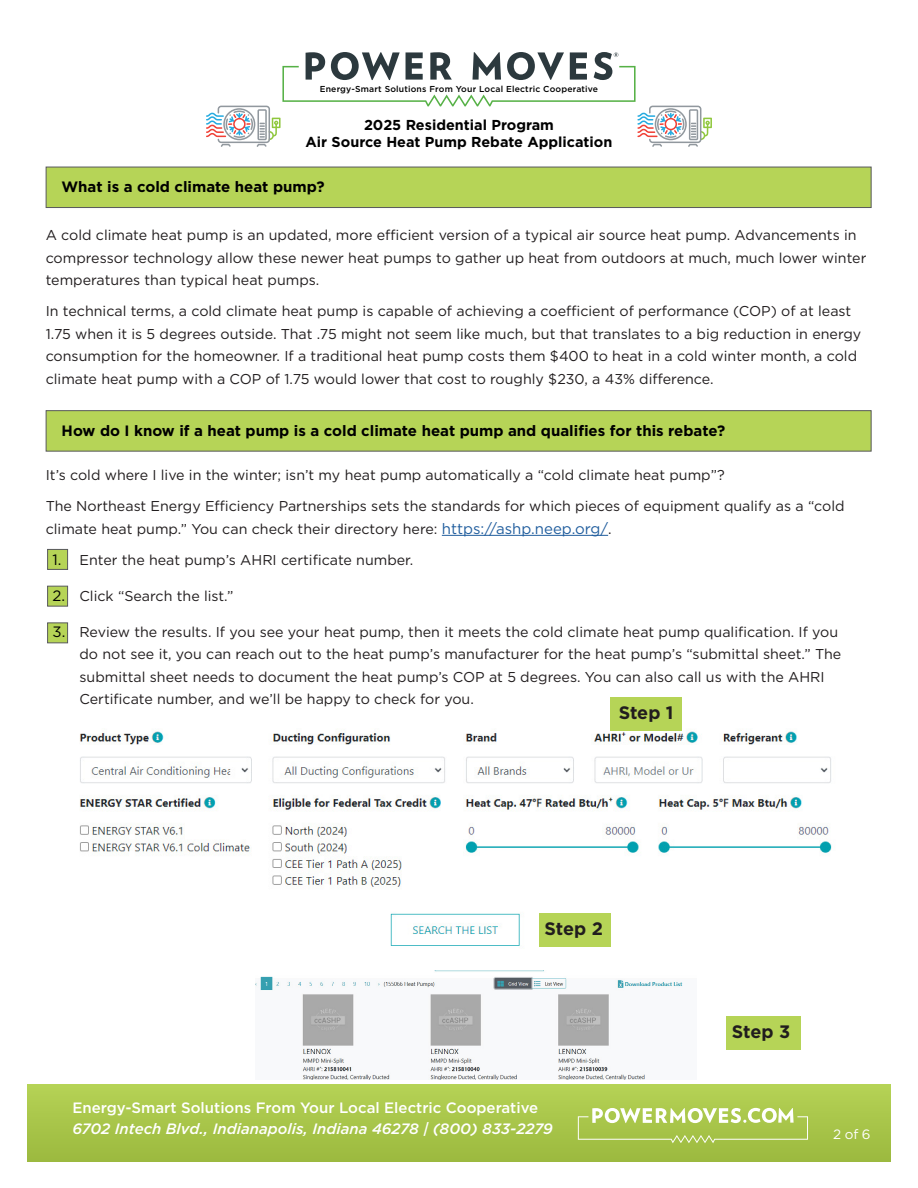
<style>
.page{position:relative;width:918px;height:1188px;background:#fff}
.page>*{position:absolute;margin:0;border:0;box-sizing:border-box;transform-origin:0 0}
.t1{font:700 18px "Gotham";letter-spacing:-.005em;color:#211d1e}
.t2{font:700 15px "Gotham";color:#000}
.t3{font:italic 500 15px "Gotham";color:#fff}
.t4{font:500 15px "Gotham";color:#fff}
.t5{font:700 14.4px/17.2px "Gotham";color:#000;text-align:center}
.t6{font:14.25px/22.5px "Gotham";color:#211d1e}
.t7{font:13.5px "Gotham";color:#fff}
.t8{font:500 8.7px "Gotham";letter-spacing:.02em;color:#000}
.s1{font-size:15px;color:#215e9e}
.s2{font-size:15px;color:#000}
</style>
<div class="page">
<div style="left:27px;top:1084px;width:864px;height:78px;background:linear-gradient(to right,#a8c54a,#a9c64a)"></div>
<svg style="left:578px;top:1108px;width:230px;height:35px;background:#bad070"></svg>
<img style="left:80px;top:706px;width:752px;height:241px">
<div style="left:47px;top:549px;width:21px;height:21px;background:#b6d457;border:1px solid #58595b"></div>
<div style="left:47px;top:586px;width:21px;height:21px;background:#b6d457;border:1px solid #58595b"></div>
<div style="left:47px;top:622px;width:21px;height:21px;background:#b6d457;border:1px solid #58595b"></div>
<div style="left:46px;top:167px;width:826px;height:41px;background:#b6d457;border:1px solid #58595b"></div>
<div style="left:46px;top:410px;width:826px;height:42px;background:#b6d457;border:1px solid #58595b"></div>
<svg style="left:206px;top:52px;width:506px;height:95px"></svg>
<hr style="left:442px;top:535px;width:166px;height:1px;background:#215e9e">
<div style="left:610px;top:697px;width:71px;height:34px;background:#b6d457"></div>
<div style="left:539px;top:913px;width:71px;height:34px;background:#b6d457"></div>
<div style="left:726px;top:1016px;width:75px;height:34px;background:#b6d457"></div>
<img style="left:256px;top:971px;width:427px;height:109px">
<p class="t8" style="left:320px;top:83px;width:280px">Energy-Smart Solutions From Your Local Electric Cooperative</p>
<p class="t5" style="left:306px;top:116px;width:308px">2025 Residential Program<br>Air Source Heat Pump Rebate Application</p>
<p class="t2" style="left:62px;top:177px;width:264px">What is a cold climate heat pump?</p>
<p class="t6" style="left:46px;top:224px;width:822px">A cold climate heat pump is an updated, more efficient version of a typical air source heat pump. Advancements in compressor technology allow these newer heat pumps to gather up heat from outdoors at much, much lower winter temperatures than typical heat pumps.</p>
<p class="t6" style="left:46px;top:300px;width:817px">In technical terms, a cold climate heat pump is capable of achieving a coefficient of performance (COP) of at least 1.75 when it is 5 degrees outside. That .75 might not seem like much, but that translates to a big reduction in energy consumption for the homeowner. If a traditional heat pump costs them $400 to heat in a cold winter month, a cold climate heat pump with a COP of 1.75 would lower that cost to roughly $230, a 43% difference.</p>
<p class="t2" style="left:62px;top:420px;width:665px">How do I know if a heat pump is a cold climate heat pump and qualifies for this rebate?</p>
<p class="t6" style="left:46px;top:459px;width:800px;line-height:31.2px">It’s cold where I live in the winter; isn’t my heat pump automatically a “cold climate heat pump”?<br>The Northeast Energy Efficiency Partnerships sets the standards for which pieces of equipment qualify as a “cold</p>
<p class="t6" style="left:46px;top:517px;width:567px">climate heat pump.” You can check their directory here: <span class="s1">https://ashp.neep.org/</span>.</p>
<p class="t6" style="left:52px;top:548px;width:362px"><span class="s2">1.</span> Enter the heat pump’s AHRI certificate number.</p>
<p class="t6" style="left:52px;top:584px;width:183px"><span class="s2">2.</span> Click “Search the list.”</p>
<p class="t6" style="left:79px;top:620px;width:763px;text-indent:-27px"><span class="s2">3.</span> Review the results. If you see your heat pump, then it meets the cold climate heat pump qualification. If you do not see it, you can reach out to the heat pump’s manufacturer for the heat pump’s “submittal sheet.” The submittal sheet needs to document the heat pump’s COP at 5 degrees. You can also call us with the AHRI Certificate number, and we’ll be happy to check for you.</p>
<p class="t1" style="left:619px;top:700px;width:56px">Step 1</p>
<p class="t1" style="left:545px;top:916px;width:60px">Step 2</p>
<p class="t4" style="left:72px;top:1098px;width:467px">Energy-Smart Solutions From Your Local Electric Cooperative</p>
<p class="t3" style="left:72px;top:1119px;width:482px">6702 Intech Blvd., Indianapolis, Indiana 46278 | (800) 833-2279</p>
<p class="t1" style="left:732px;top:1020px;width:60px">Step 3</p>
<p class="t7" style="left:833px;top:1125px;width:39px">2 of 6</p>
</div>
